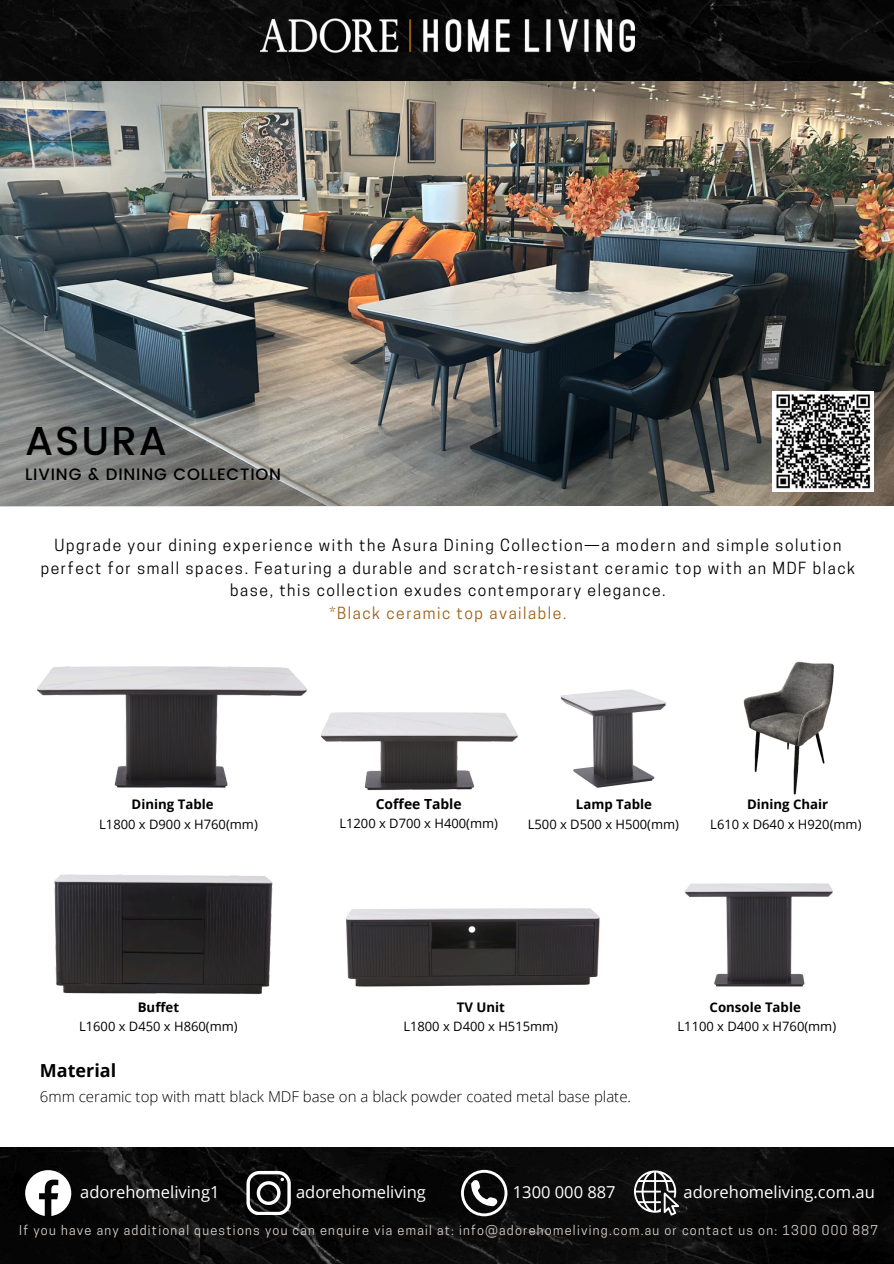
<style>
.page{position:relative;width:894px;height:1264px;background:#fff}
.page>*{position:absolute;margin:0;border:0;box-sizing:border-box;transform-origin:0 0}
.t1{font:500 40.35px "Poppins";letter-spacing:.05em;color:#000}
.t2{font:700 18px "Open Sans";color:#000}
.t3{font:16.5px "Open Sans";color:#fff}
.t4{font:500 16.5px "Poppins";letter-spacing:.05em;color:#000}
.t5{font:15.75px/22.5px "Cooper Hewitt";letter-spacing:.1em;color:#000;text-align:center}
.t6{font:300 15px "Open Sans";color:#000}
.t7{font:700 13.95px "Open Sans";color:#000}
.t8{font:700 13.2px "Open Sans";color:#000}
.t9{font:12.9px "Open Sans";color:#000}
.t10{font:12.75px "Cooper Hewitt";letter-spacing:.1em;color:#dbd4cf}
.s1{color:#9d5f15}
</style>
<div class="page">
<img style="left:0;top:0;width:893px;height:505px">
<img style="left:260px;top:7px;width:373px;height:55px">
<img style="left:0;top:1147px;width:893px;height:116px">
<svg style="left:246px;top:1170px;width:44px;height:44px"></svg>
<svg style="left:461px;top:1169px;width:46px;height:46px"></svg>
<svg style="left:633px;top:1170px;width:45px;height:45px"></svg>
<svg style="left:25px;top:1170px;width:46px;height:45px"></svg>
<img style="left:37px;top:666px;width:258px;height:122px">
<img style="left:54px;top:874px;width:219px;height:121px">
<img style="left:345px;top:908px;width:255px;height:79px">
<img style="left:685px;top:883px;width:148px;height:104px">
<img style="left:295px;top:676px;width:223px;height:115px">
<img style="left:560px;top:689px;width:106px;height:99px">
<img style="left:743px;top:661px;width:91px;height:134px">
<img style="left:772px;top:391px;width:101px;height:100px">
<p class="t1" style="left:25px;top:417px;width:143px">ASURA</p>
<p class="t4" style="left:25px;top:465px;width:257px">LIVING &amp; DINING COLLECTION</p>
<p class="t5" style="left:41px;top:536px;width:815px">Upgrade your dining experience with the Asura Dining Collection—a modern and simple solution perfect for small spaces. Featuring a durable and scratch-resistant ceramic top with an MDF black base, this collection exudes contemporary elegance.<br><span class="s1">*Black ceramic top available.</span></p>
<p class="t8" style="left:131px;top:795px;width:83px">Dining Table</p>
<p class="t7" style="left:375px;top:794px;width:87px">Coffee Table</p>
<p class="t8" style="left:575px;top:795px;width:78px">Lamp Table</p>
<p class="t8" style="left:746px;top:795px;width:83px">Dining Chair</p>
<p class="t9" style="left:99px;top:815px;width:160px">L1800 x D900 x H760(mm)</p>
<h4 class="t9" style="left:339px;top:813px;width:160px">L1200 x D700 x H400(mm)</h4>
<p class="t9" style="left:527px;top:815px;width:153px">L500 x D500 x H500(mm)</p>
<p class="t9" style="left:710px;top:815px;width:153px">L610 x D640 x H920(mm)</p>
<p class="t8" style="left:138px;top:997px;width:43px">Buffet</p>
<p class="t8" style="left:456px;top:997px;width:50px">TV Unit</p>
<p class="t8" style="left:709px;top:997px;width:93px">Console Table</p>
<p class="t9" style="left:79px;top:1017px;width:160px">L1600 x D450 x H860(mm)</p>
<p class="t9" style="left:403px;top:1017px;width:156px">L1800 x D400 x H515mm)</p>
<p class="t9" style="left:677px;top:1017px;width:160px">L1100 x D400 x H760(mm)</p>
<p class="t2" style="left:40px;top:1057px;width:78px">Material</p>
<p class="t6" style="left:40px;top:1086px;width:592px">6mm ceramic top with matt black MDF base on a black powder coated metal base plate.</p>
<h3 class="t3" style="left:80px;top:1180px;width:141px">adorehomeliving1</h3>
<h6 class="t3" style="left:296px;top:1180px;width:131px">adorehomeliving</h6>
<p class="t3" style="left:512px;top:1180px;width:104px">1300 000 887</p>
<p class="t3" style="left:683px;top:1180px;width:193px">adorehomeliving.com.au</p>
<p class="t10" style="left:19px;top:1224px;width:860px">If you have any additional questions you can enquire via email at: info@adorehomeliving.com.au or contact us on: 1300 000 887</p>
</div>
